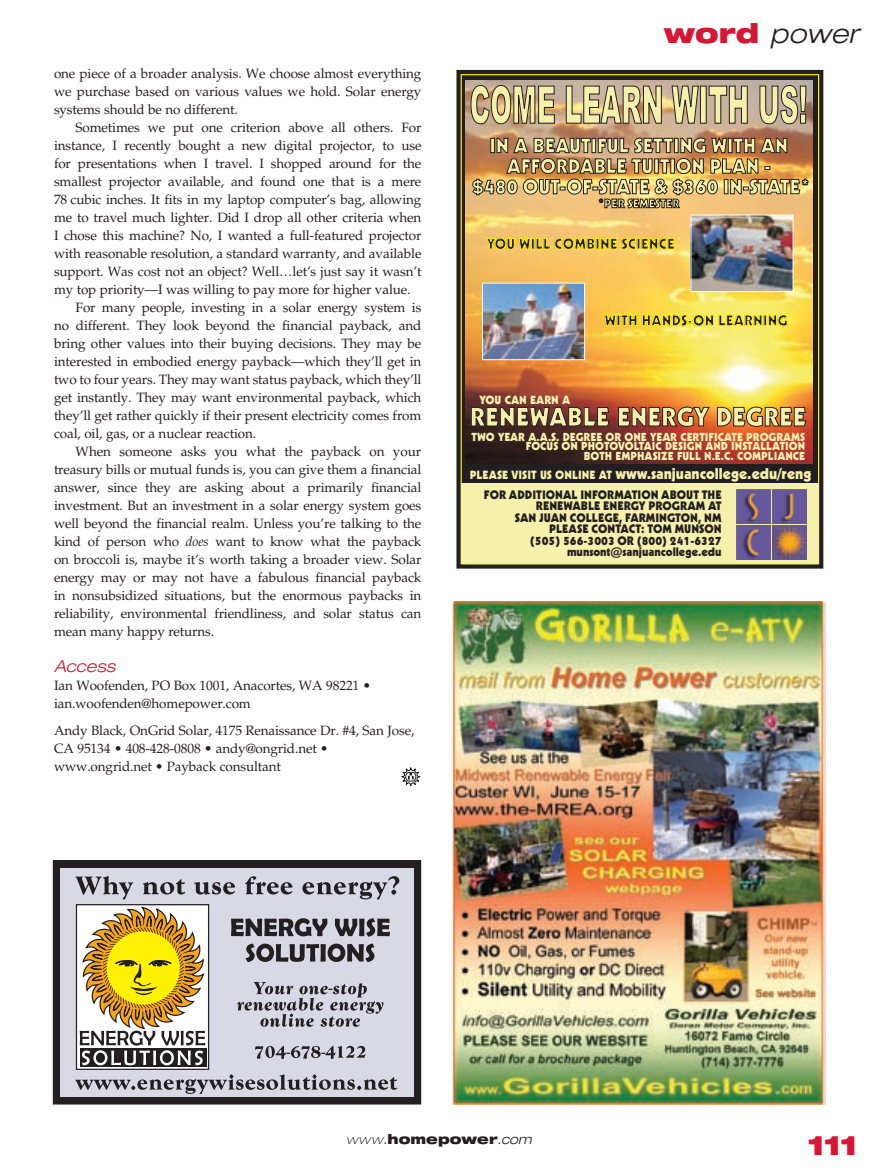
<style>
.page{position:relative;width:878px;height:1175px;background:#fff}
.page>*{position:absolute;margin:0;border:0;box-sizing:border-box;transform-origin:0 0}
.t1{font:900 51.75px "Arial";color:#f5f0ac;scale:.51 1}
.t2{font:italic 300 expanded 27px "Helvetica Neue";letter-spacing:.005em;color:#231f20}
.t3{font:900 expanded 27px "Helvetica Neue";color:#d71634}
.t4{font:25.95px "Geometr 231 Hv BT";color:#f5f0ac}
.t5{font:20.1px/20.5px "Geometr 231 Hv BT";color:#f5f0ac;text-align:center}
.t6{font:italic 300 expanded 16.5px "Helvetica Neue";letter-spacing:.005em;color:#d71634}
.t7{font:15.3px "Geometr 231 Hv BT";color:#f5f0ac}
.t8{font:15px "Geometr 231 Hv BT";color:#231f20}
.t9{font:13.5px/18px "Palatino";letter-spacing:-.01em;color:#231f20}
.t10{font:900 expanded 13.5px "Helvetica Neue";color:#231f20}
.t11{font:12px/11.6px "Geometr 231 Hv BT";color:#231f20;text-align:right}
.t12{font:12px "Geometr 231 Hv BT";color:#f5f0ac}
.t13{font:11.55px "Geometr 231 Hv BT";color:#f5f0ac}
.t14{font:11.4px/9.6px "Geometr 231 Hv BT";color:#f5f0ac;text-align:right}
.s1{font-style:italic}
.s2{font-weight:900;font-style:normal;color:#d71634}
.s3{font-size:11.7px}
.s4{font-weight:100;font-style:italic}
.s5{font-weight:300;font-style:italic}
</style>
<div class="page">
<svg style="left:401px;top:767px;width:20px;height:20px"></svg>
<div style="left:53px;top:861px;width:367px;height:243px;background:#231f20"></div>
<div style="left:53px;top:860px;width:368px;height:244px;border:1px solid #231f20"></div>
<div style="left:59px;top:867px;width:356px;height:230px;background:#d9d9e6"></div>
<div style="left:58px;top:866px;width:357px;height:232px;border:2px solid #231f20"></div>
<svg style="left:78px;top:906px;width:129px;height:161px"></svg>
<div style="left:76px;top:904px;width:133px;height:165px;border:1px solid #231f20"></div>
<svg style="left:80px;top:1048px;width:126px;height:18px"></svg>
<svg style="left:80px;top:906px;width:125px;height:159px;background:#c6b269"></svg>
<svg style="left:75px;top:876px;width:58px;height:23px"></svg>
<svg style="left:143px;top:879px;width:42px;height:15px"></svg>
<svg style="left:194px;top:882px;width:41px;height:12px"></svg>
<svg style="left:245px;top:876px;width:47px;height:18px"></svg>
<svg style="left:302px;top:876px;width:97px;height:23px"></svg>
<svg style="left:237px;top:982px;width:146px;height:44px"></svg>
<svg style="left:75px;top:1074px;width:322px;height:19px"></svg>
<svg style="left:255px;top:1045px;width:110px;height:14px"></svg>
<svg style="left:246px;top:943px;width:128px;height:19px"></svg>
<svg style="left:231px;top:918px;width:96px;height:18px"></svg>
<svg style="left:335px;top:918px;width:55px;height:18px"></svg>
<svg style="left:457px;top:70px;width:365px;height:498px;background:#423b1e"></svg>
<div style="left:461px;top:483px;width:357px;height:81px;background:#f5f0ac"></div>
<img style="left:465px;top:80px;width:347px;height:384px">
<svg style="left:471px;top:406px;width:138px;height:20px;background:#542927"></svg>
<svg style="left:618px;top:407px;width:91px;height:20px;background:#9a4229"></svg>
<svg style="left:717px;top:407px;width:89px;height:20px;background:#b86e2a"></svg>
<svg style="left:470px;top:83px;width:85px;height:42px;background:#aa8e70"></svg>
<svg style="left:565px;top:85px;width:97px;height:39px;background:#b19677"></svg>
<svg style="left:671px;top:85px;width:28px;height:39px"></svg>
<div style="left:700px;top:86px;width:6px;height:37px;border:1px solid #231f20"></div>
<svg style="left:708px;top:85px;width:40px;height:39px;background:#a99886"></svg>
<svg style="left:759px;top:85px;width:47px;height:40px;background:#9d9083"></svg>
<svg style="left:486px;top:237px;width:189px;height:13px;background:#f9d544"></svg>
<img style="left:692px;top:217px;width:99px;height:73px">
<div style="left:690px;top:215px;width:103px;height:77px;border:1px solid #fff"></div>
<img style="left:472px;top:137px;width:336px;height:71px">
<svg style="left:604px;top:314px;width:183px;height:12px;background:#fae635"></svg>
<img style="left:736px;top:525px;width:34px;height:34px">
<img style="left:772px;top:525px;width:34px;height:34px">
<img style="left:736px;top:490px;width:34px;height:33px">
<img style="left:772px;top:490px;width:34px;height:33px">
<img style="left:484px;top:285px;width:99px;height:73px">
<div style="left:482px;top:283px;width:103px;height:77px;border:1px solid #fff"></div>
<img style="left:451px;top:602px;width:374px;height:502px">
<p class="t9" style="left:54px;top:65px;width:369px;text-align:justify">one piece of a broader analysis. We choose almost everything we purchase based on various values we hold. Solar energy systems should be no different.</p>
<p class="t9" style="left:76px;top:119px;width:347px">Sometimes we put one criterion above all others. For</p>
<p class="t9" style="left:54px;top:137px;width:369px">instance, I recently bought a new digital projector, to use</p>
<p class="t9" style="left:54px;top:155px;width:369px">for presentations when I travel. I shopped around for the</p>
<p class="t9" style="left:54px;top:173px;width:369px">smallest projector available, and found one that is a mere</p>
<p class="t9" style="left:54px;top:191px;width:369px">78 cubic inches. It fits in my laptop computer’s bag, allowing</p>
<p class="t9" style="left:54px;top:209px;width:369px">me to travel much lighter. Did I drop all other criteria when</p>
<p class="t9" style="left:54px;top:227px;width:369px">I chose this machine? No, I wanted a full-featured projector</p>
<p class="t9" style="left:54px;top:245px;width:369px">with reasonable resolution, a standard warranty, and available</p>
<p class="t9" style="left:54px;top:263px;width:369px">support. Was cost not an object? Well…let’s just say it wasn’t</p>
<p class="t9" style="left:54px;top:281px;width:358px">my top priority—I was willing to pay more for higher value.</p>
<p class="t9" style="left:76px;top:299px;width:347px">For many people, investing in a solar energy system is</p>
<p class="t9" style="left:54px;top:317px;width:369px">no different. They look beyond the financial payback, and</p>
<p class="t9" style="left:54px;top:335px;width:369px">bring other values into their buying decisions. They may be</p>
<p class="t9" style="left:54px;top:353px;width:369px">interested in embodied energy payback—which they’ll get in</p>
<p class="t9" style="left:54px;top:371px;width:369px">two to four years. They may want status payback, which they’ll</p>
<p class="t9" style="left:54px;top:389px;width:369px">get instantly. They may want environmental payback, which</p>
<p class="t9" style="left:54px;top:407px;width:369px">they’ll get rather quickly if their present electricity comes from</p>
<p class="t9" style="left:54px;top:425px;width:204px">coal, oil, gas, or a nuclear reaction.</p>
<p class="t9" style="left:76px;top:443px;width:347px">When someone asks you what the payback on your</p>
<p class="t9" style="left:54px;top:461px;width:369px">treasury bills or mutual funds is, you can give them a financial</p>
<p class="t9" style="left:54px;top:479px;width:369px">answer, since they are asking about a primarily financial</p>
<p class="t9" style="left:54px;top:497px;width:369px">investment. But an investment in a solar energy system goes</p>
<p class="t9" style="left:54px;top:515px;width:369px">well beyond the financial realm. Unless you’re talking to the</p>
<p class="t9" style="left:54px;top:533px;width:369px">kind of person who <span class="s1">does</span> want to know what the payback</p>
<p class="t9" style="left:54px;top:551px;width:369px">on broccoli is, maybe it’s worth taking a broader view. Solar</p>
<p class="t9" style="left:54px;top:569px;width:369px">energy may or may not have a fabulous financial payback</p>
<p class="t9" style="left:54px;top:587px;width:369px">in nonsubsidized situations, but the enormous paybacks in</p>
<p class="t9" style="left:54px;top:605px;width:369px">reliability, environmental friendliness, and solar status can</p>
<p class="t9" style="left:54px;top:623px;width:162px">mean many happy returns.</p>
<p class="t6" style="left:54px;top:656px;width:63px">Access</p>
<p class="t9" style="left:54px;top:677px;width:318px">Ian Woofenden, PO Box 1001, Anacortes, WA 98221 • ian.woofenden@homepower.com</p>
<p class="t9" style="left:54px;top:722px;width:362px">Andy Black, OnGrid Solar, 4175 Renaissance Dr. #4, San Jose,<br>CA 95134 • 408-428-0808 • andy@ongrid.net • www.ongrid.net • Payback consultant</p>
<h2 class="t2" style="left:663px;top:17px;width:196px"><span class="s2">word</span> power</h2>
<h1 class="t1" style="left:469px;top:75px;width:663px">COME LEARN WITH US!</h1>
<h3 class="t5" style="left:472px;top:137px;width:339px">IN A BEAUTIFUL SETTING WITH AN<br>AFFORDABLE TUITION PLAN -<br>$480 OUT-OF-STATE &amp; $360 IN-STATE*</h3>
<p class="t12" style="left:598px;top:199px;width:83px">*PER SEMESTER</p>
<p class="t8" style="left:486px;top:238px;width:189px">YOU WILL COMBINE SCIENCE</p>
<p class="t8" style="left:604px;top:315px;width:185px">WITH HANDS-ON LEARNING</p>
<p class="t13" style="left:479px;top:396px;width:92px">YOU CAN EARN A</p>
<p class="t14" style="left:471px;top:433px;width:335px">TWO YEAR A.A.S. DEGREE OR ONE YEAR CERTIFICATE PROGRAMS<br>FOCUS ON PHOTOVOLTAIC DESIGN AND INSTALLATION<br>BOTH EMPHASIZE FULL N.E.C. COMPLIANCE</p>
<h3 class="t4" style="left:469px;top:407px;width:338px">RENEWABLE ENERGY DEGREE</h3>
<p class="t7" style="left:469px;top:467px;width:343px"><span class="s3">PLEASE VISIT US ONLINE AT</span> www.sanjuancollege.edu/reng</p>
<p class="t11" style="left:484px;top:489px;width:239px">FOR ADDITIONAL INFORMATION ABOUT THE<br>RENEWABLE ENERGY PROGRAM AT<br>SAN JUAN COLLEGE, FARMINGTON, NM<br>PLEASE CONTACT: TOM MUNSON<br>(505) 566-3003 OR (800) 241-6327 munsont@sanjuancollege.edu</p>
<p class="t10" style="left:346px;top:1130px;width:187px"><span class="s4">www</span><span class="s5">.</span>homepower<span class="s5">.com</span></p>
<h2 class="t3" style="left:807px;top:1128px;width:52px">111</h2>
</div>
